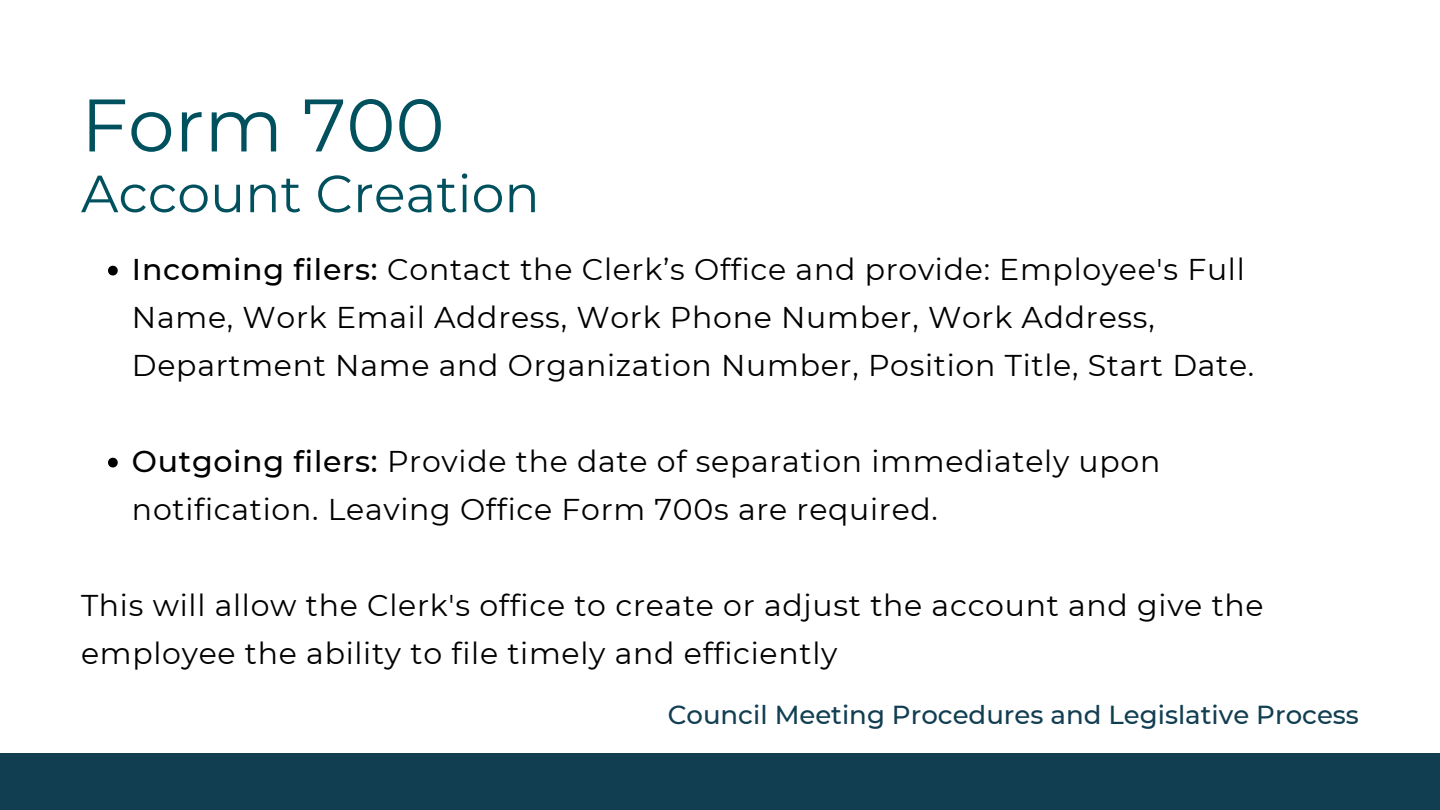
<style>
.page{position:relative;width:1440px;height:810px;background:#fff}
.page>*{position:absolute;margin:0;border:0;box-sizing:border-box;transform-origin:0 0}
.t1{font:74.3px "Montserrat";color:#00505e}
.t2{font:52.3px "Montserrat";color:#00505e}
.t3{font:30px/48px "Montserrat";letter-spacing:.025em;color:#000}
.t4{font:500 26px "Montserrat";color:#123e52}
.s1{font-weight:500}
</style>
<div class="page">
<div style="left:0;top:753px;width:1440px;height:56px;background:#123e52"></div>
<svg style="left:108px;top:266px;width:10px;height:9px"></svg>
<svg style="left:108px;top:458px;width:10px;height:9px"></svg>
<h1 class="t1" style="left:81px;top:80px;width:365px">Form 700</h1>
<h2 class="t2" style="left:81px;top:162px;width:460px">Account Creation</h2>
<p class="t3" style="left:132px;top:245px;width:1124px"><span class="s1">Incoming filers:</span> Contact the Clerk’s Office and provide: Employee's Full<br>Name, Work Email Address, Work Phone Number, Work Address,<br>Department Name and Organization Number, Position Title, Start Date.</p>
<p class="t3" style="left:132px;top:437px;width:1030px"><span class="s1">Outgoing filers:</span> Provide the date of separation immediately upon notification. Leaving Office Form 700s are required.</p>
<p class="t3" style="left:81px;top:581px;width:1184px">This will allow the Clerk's office to create or adjust the account and give the employee the ability to file timely and efficiently</p>
<p class="t4" style="left:668px;top:699px;width:693px">Council Meeting Procedures and Legislative Process</p>
</div>
